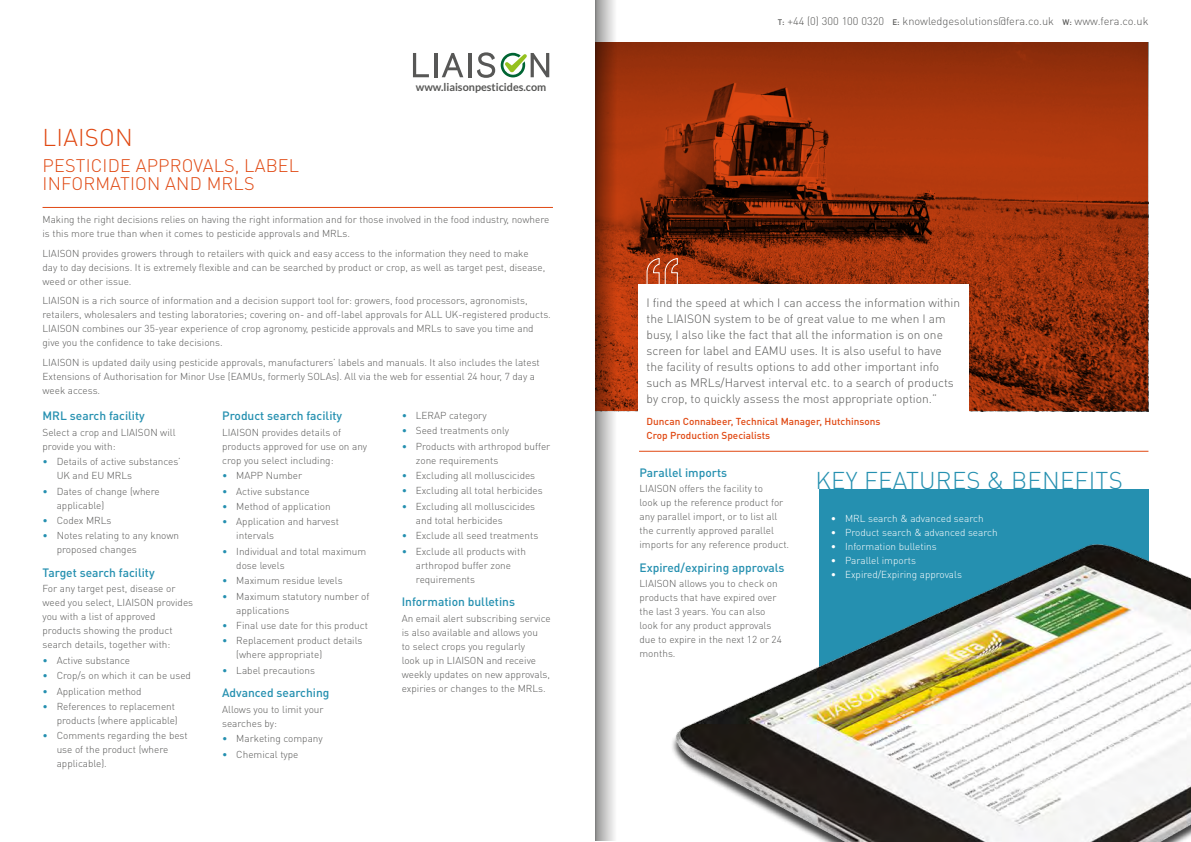
<style>
.page{position:relative;width:1191px;height:842px;background:#fff}
.page>*{position:absolute;margin:0;border:0;box-sizing:border-box;transform-origin:0 0}
.t1{font:300 24px "DINOT";letter-spacing:.01em;color:#2590b0}
.t2{font:300 24px "DINOT";letter-spacing:.01em;color:#e04812}
.t3{font:300 18px/18px "DINOT";letter-spacing:.01em;color:#e04812}
.t4{font:300 12px/16px "DINOT";color:#575756}
.t5{font:500 12px "DINOT";color:#2590b0}
.t6{font:300 11px "DINOT";color:#575756}
.t7{font:700 10.9px "Lato";color:#575756}
.t8{font:300 10px/14px "DINOT";color:#575756}
.t9{font:300 10px "DINOT";color:#fff}
.t10{font:500 10px/14px "DINOT";color:#e04812}
.s1{color:#2590b0}
.s2{font-weight:500;font-size:8px}
</style>
<div class="page">
<div style="left:818px;top:489px;width:330px;height:269px;background:#2590b0"></div>
<img style="left:672px;top:540px;width:519px;height:302px">
<hr style="left:43px;top:207px;width:510px;height:1px;background:#e04812">
<svg style="left:413px;top:53px;width:16px;height:24px"></svg>
<hr style="left:434px;top:53px;width:3px;height:24px;background:#575756">
<svg style="left:442px;top:53px;width:21px;height:24px"></svg>
<hr style="left:468px;top:53px;width:3px;height:24px;background:#575756">
<svg style="left:477px;top:52px;width:18px;height:26px"></svg>
<svg style="left:501px;top:53px;width:48px;height:24px"></svg>
<svg style="left:637px;top:43px;width:511px;height:368px;background:#922e0b"></svg>
<svg style="left:646px;top:257px;width:32px;height:27px"></svg>
<hr style="left:639px;top:451px;width:509px;height:1px;background:#e04812">
<div style="left:638px;top:284px;width:330px;height:161px;background:#fff"></div>
<svg style="left:595px;top:0;width:42px;height:841px"></svg>
<h1 class="t2" style="left:43px;top:121px;width:92px">LIAISON</h1>
<h2 class="t3" style="left:43px;top:156px;width:258px">PESTICIDE APPROVALS, LABEL<br>INFORMATION AND MRLS</h2>
<p class="t7" style="left:416px;top:80px;width:132px">www.liaisonpesticides.com</p>
<p class="t8" style="left:43px;top:212px;width:508px">Making the right decisions relies on having the right information and for those involved in the food industry, nowhere is this more true than when it comes to pesticide approvals and MRLs.</p>
<p class="t8" style="left:43px;top:246px;width:504px">LIAISON provides growers through to retailers with quick and easy access to the information they need to make day to day decisions. It is extremely flexible and can be searched by product or crop, as well as target pest, disease, weed or other issue.</p>
<p class="t8" style="left:43px;top:293px;width:510px">LIAISON is a rich source of information and a decision support tool for: growers, food processors, agronomists, retailers, wholesalers and testing laboratories; covering on- and off-label approvals for ALL UK-registered products.<br>LIAISON combines our 35-year experience of crop agronomy, pesticide approvals and MRLs to save you time and give you the confidence to take decisions.</p>
<p class="t8" style="left:43px;top:355px;width:499px">LIAISON is updated daily using pesticide approvals, manufacturers’ labels and manuals. It also includes the latest<br>Extensions of Authorisation for Minor Use (EAMUs, formerly SOLAs). All via the web for essential 24 hour, 7 day a week access.</p>
<p class="t5" style="left:43px;top:408px;width:104px">MRL search facility</p>
<p class="t8" style="left:43px;top:425px;width:135px">Select a crop and LIAISON will provide you with:</p>
<p class="t8" style="left:57px;top:454px;width:126px;text-indent:-14px"><span class="s1">•</span> Details of active substances’<br>UK and EU MRLs</p>
<p class="t8" style="left:57px;top:483px;width:105px;text-indent:-14px"><span class="s1">•</span> Dates of change (where applicable)</p>
<p class="t8" style="left:43px;top:513px;width:70px"><span class="s1">•</span> Codex MRLs</p>
<p class="t8" style="left:57px;top:528px;width:124px;text-indent:-14px"><span class="s1">•</span> Notes relating to any known proposed changes</p>
<p class="t5" style="left:43px;top:564px;width:114px">Target search facility</p>
<p class="t8" style="left:43px;top:581px;width:152px">For any target pest, disease or weed you select, LIAISON provides you with a list of approved products showing the product search details, together with:</p>
<p class="t8" style="left:43px;top:653px;width:89px"><span class="s1">•</span> Active substance</p>
<p class="t8" style="left:43px;top:668px;width:150px"><span class="s1">•</span> Crop/s on which it can be used</p>
<p class="t8" style="left:43px;top:683px;width:101px"><span class="s1">•</span> Application method</p>
<p class="t8" style="left:43px;top:699px;width:137px;text-align:right"><span class="s1">•</span> References to replacement products (where applicable)</p>
<p class="t8" style="left:57px;top:728px;width:132px;text-indent:-14px"><span class="s1">•</span> Comments regarding the best use of the product (where applicable).</p>
<p class="t5" style="left:222px;top:408px;width:122px">Product search facility</p>
<p class="t8" style="left:222px;top:425px;width:147px">LIAISON provides details of products approved for use on any crop you select including:</p>
<p class="t8" style="left:222px;top:468px;width:82px"><span class="s1">•</span> MAPP Number</p>
<p class="t8" style="left:222px;top:483px;width:89px"><span class="s1">•</span> Active substance</p>
<p class="t8" style="left:222px;top:499px;width:110px"><span class="s1">•</span> Method of application</p>
<p class="t8" style="left:236px;top:514px;width:104px;text-indent:-14px"><span class="s1">•</span> Application and harvest intervals</p>
<p class="t8" style="left:236px;top:544px;width:131px;text-indent:-14px"><span class="s1">•</span> Individual and total maximum dose levels</p>
<p class="t8" style="left:222px;top:573px;width:122px"><span class="s1">•</span> Maximum residue levels</p>
<p class="t8" style="left:236px;top:589px;width:135px;text-indent:-14px"><span class="s1">•</span> Maximum statutory number of applications</p>
<p class="t8" style="left:222px;top:618px;width:147px"><span class="s1">•</span> Final use date for this product</p>
<p class="t8" style="left:236px;top:633px;width:128px;text-indent:-14px"><span class="s1">•</span> Replacement product details (where appropriate)</p>
<p class="t8" style="left:222px;top:663px;width:94px"><span class="s1">•</span> Label precautions</p>
<p class="t5" style="left:222px;top:685px;width:109px">Advanced searching</p>
<p class="t8" style="left:222px;top:702px;width:103px">Allows you to limit your searches by:</p>
<p class="t8" style="left:222px;top:731px;width:102px"><span class="s1">•</span> Marketing company</p>
<p class="t8" style="left:222px;top:747px;width:78px"><span class="s1">•</span> Chemical type</p>
<p class="t8" style="left:402px;top:408px;width:86px"><span class="s1">•</span> LERAP category</p>
<p class="t8" style="left:402px;top:423px;width:109px"><span class="s1">•</span> Seed treatments only</p>
<p class="t8" style="left:416px;top:438px;width:136px;text-indent:-14px"><span class="s1">•</span> Products with arthropod buffer zone requirements</p>
<p class="t8" style="left:402px;top:468px;width:135px"><span class="s1">•</span> Excluding all molluscicides</p>
<p class="t8" style="left:402px;top:483px;width:142px"><span class="s1">•</span> Excluding all total herbicides</p>
<p class="t8" style="left:416px;top:499px;width:121px;text-indent:-14px"><span class="s1">•</span> Excluding all molluscicides and total herbicides</p>
<p class="t8" style="left:402px;top:528px;width:138px"><span class="s1">•</span> Exclude all seed treatments</p>
<p class="t8" style="left:416px;top:544px;width:111px;text-indent:-14px"><span class="s1">•</span> Exclude all products with arthropod buffer zone requirements</p>
<p class="t5" style="left:402px;top:594px;width:115px">Information bulletins</p>
<p class="t8" style="left:402px;top:610px;width:150px">An email alert subscribing service is also available and allows you<br>to select crops you regularly<br>look up in LIAISON and receive weekly updates on new approvals, expiries or changes to the MRLs.</p>
<p class="t6" style="left:777px;top:14px;width:372px"><span class="s2">T:</span> +44 (0) 300 100 0320 <span class="s2">E:</span> knowledgesolutions@fera.co.uk <span class="s2">W:</span> www.fera.co.uk</p>
<p class="t4" style="left:646px;top:294px;width:315px">I find the speed at which I can access the information within the LIAISON system to be of great value to me when I am busy, I also like the fact that all the information is on one screen for label and EAMU uses. It is also useful to have the facility of results options to add other important info such as MRLs/Harvest interval etc. to a search of products by crop, to quickly assess the most appropriate option.”</p>
<p class="t10" style="left:646px;top:414px;width:235px">Duncan Connabeer, Technical Manager, Hutchinsons<br>Crop Production Specialists</p>
<p class="t5" style="left:639px;top:464px;width:89px">Parallel imports</p>
<p class="t8" style="left:639px;top:481px;width:151px">LIAISON offers the facility to<br>look up the reference product for any parallel import, or to list all the currently approved parallel imports for any reference product.</p>
<p class="t5" style="left:639px;top:559px;width:147px">Expired/expiring approvals</p>
<p class="t8" style="left:639px;top:576px;width:144px">LIAISON allows you to check on products that have expired over the last 3 years. You can also look for any product approvals due to expire in the next 12 or 24 months.</p>
<h1 class="t1" style="left:815px;top:464px;width:309px">KEY FEATURES &amp; BENEFITS</h1>
<p class="t9" style="left:831px;top:511px;width:154px">• MRL search &amp; advanced search</p>
<p class="t9" style="left:831px;top:525px;width:168px">• Product search &amp; advanced search</p>
<p class="t9" style="left:831px;top:539px;width:107px">• Information bulletins</p>
<p class="t9" style="left:831px;top:553px;width:87px">• Parallel imports</p>
<p class="t9" style="left:831px;top:567px;width:133px">• Expired/Expiring approvals</p>
</div>
